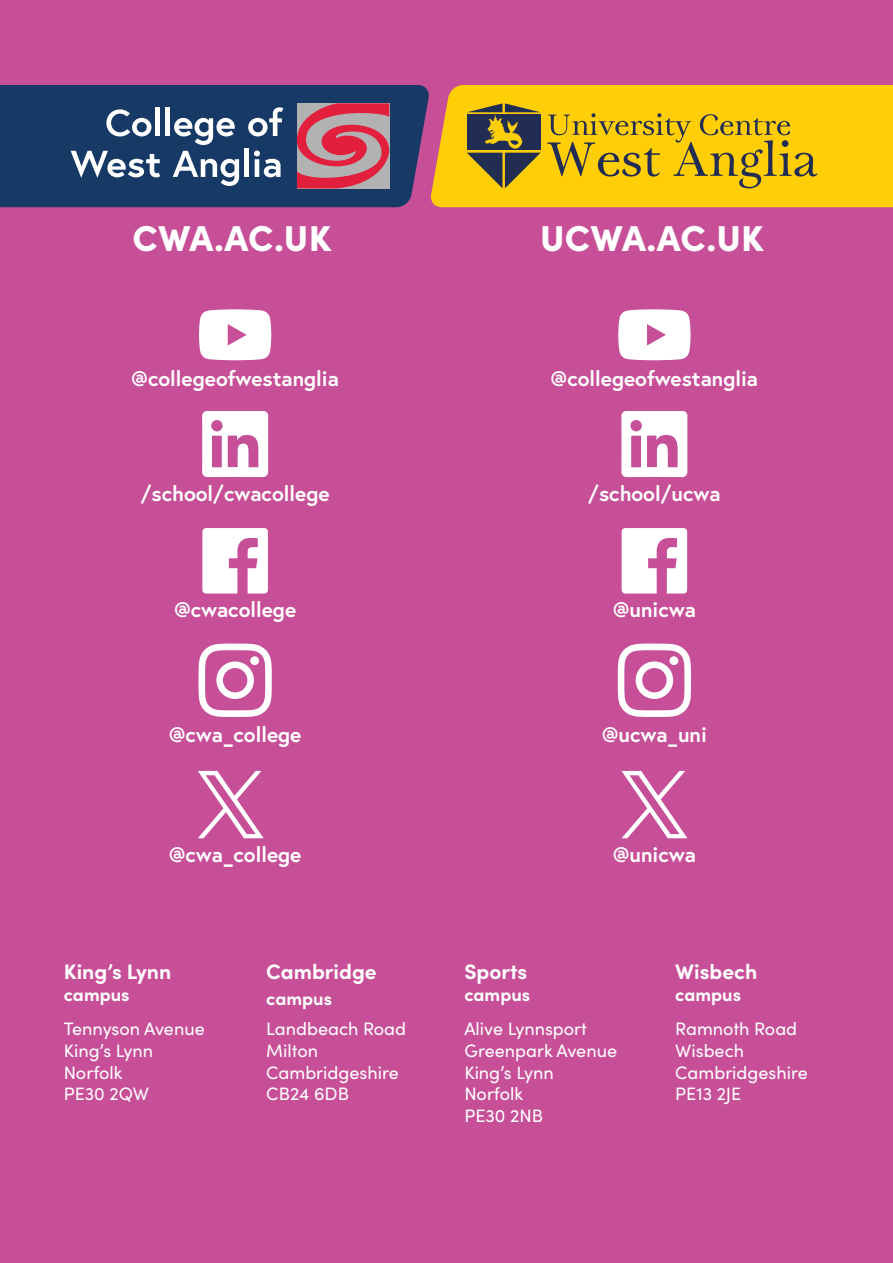
<style>
.page{position:relative;width:893px;height:1263px;background:#c74f98}
.page>*{position:absolute;margin:0;border:0;box-sizing:border-box;transform-origin:0 0}
.t1{font:900 36px "Sofia Pro";letter-spacing:.01em;color:#fff}
.t2{font:700 21px "Europa";color:#fff}
.t3{font:700 21px "Sofia Pro";color:#fff}
.t4{font:18px "Sofia Pro";color:#fff}
.t5{font:700 18px "Sofia Pro";color:#fff}
</style>
<div class="page">
<div style="left:0;top:85px;width:429px;height:122px;background:#163a65"></div>
<div style="left:431px;top:85px;width:462px;height:122px;background:#ffce07"></div>
<svg style="left:547px;top:113px;width:271px;height:75px;background:#d9b213"></svg>
<svg style="left:467px;top:103px;width:74px;height:85px;background:#7c6e34"></svg>
<svg style="left:297px;top:103px;width:92px;height:85px;background:#c96a79"></svg>
<svg style="left:106px;top:109px;width:45px;height:27px"></svg>
<div style="left:155px;top:108px;width:5px;height:28px;background:#fff"></div>
<hr style="left:166px;top:108px;width:4px;height:28px;background:#fff">
<svg style="left:174px;top:118px;width:61px;height:27px;background:#7b8fa8"></svg>
<svg style="left:248px;top:107px;width:35px;height:29px"></svg>
<svg style="left:71px;top:151px;width:89px;height:27px;background:#6e859f"></svg>
<svg style="left:173px;top:151px;width:66px;height:35px;background:#627a97"></svg>
<div style="left:244px;top:149px;width:5px;height:28px;background:#fff"></div>
<svg style="left:254px;top:151px;width:27px;height:26px"></svg>
<svg style="left:199px;top:644px;width:73px;height:73px"></svg>
<div style="left:250px;top:656px;width:9px;height:9px;background:#fff;border-radius:50%"></div>
<svg style="left:202px;top:528px;width:66px;height:65px"></svg>
<svg style="left:202px;top:411px;width:66px;height:66px"></svg>
<div style="left:211px;top:420px;width:12px;height:11px;background:#c74f98;border-radius:50%"></div>
<svg style="left:199px;top:309px;width:72px;height:51px;background:#f8eaf3"></svg>
<svg style="left:618px;top:644px;width:73px;height:73px"></svg>
<div style="left:669px;top:656px;width:9px;height:9px;background:#fff;border-radius:50%"></div>
<svg style="left:622px;top:528px;width:65px;height:65px"></svg>
<svg style="left:621px;top:411px;width:66px;height:66px"></svg>
<div style="left:630px;top:420px;width:12px;height:11px;background:#c74f98;border-radius:50%"></div>
<svg style="left:618px;top:309px;width:72px;height:51px;background:#f8eaf3"></svg>
<svg style="left:621px;top:771px;width:66px;height:67px"></svg>
<svg style="left:198px;top:771px;width:66px;height:67px"></svg>
<p class="t1" style="left:133px;top:210px;width:201px">CWA.AC.UK</p>
<p class="t1" style="left:540px;top:210px;width:225px">UCWA.AC.UK</p>
<p class="t2" style="left:131px;top:364px;width:209px">@collegeofwestanglia</p>
<p class="t2" style="left:551px;top:364px;width:209px">@collegeofwestanglia</p>
<p class="t2" style="left:141px;top:479px;width:190px">/school/cwacollege</p>
<p class="t2" style="left:588px;top:479px;width:134px">/school/ucwa</p>
<p class="t2" style="left:174px;top:595px;width:124px">@cwacollege</p>
<p class="t2" style="left:613px;top:595px;width:85px">@unicwa</p>
<p class="t2" style="left:169px;top:720px;width:134px">@cwa_college</p>
<p class="t2" style="left:602px;top:720px;width:107px">@ucwa_uni</p>
<p class="t2" style="left:169px;top:840px;width:134px">@cwa_college</p>
<p class="t2" style="left:613px;top:840px;width:85px">@unicwa</p>
<p class="t3" style="left:64px;top:956px;width:109px">King’s Lynn</p>
<p class="t5" style="left:64px;top:981px;width:67px">campus</p>
<p class="t4" style="left:64px;top:1016px;width:143px">Tennyson Avenue</p>
<p class="t4" style="left:64px;top:1037px;width:91px">King’s Lynn</p>
<p class="t4" style="left:64px;top:1059px;width:60px">Norfolk</p>
<p class="t4" style="left:64px;top:1081px;width:87px">PE30 2QW</p>
<p class="t3" style="left:266px;top:956px;width:112px">Cambridge</p>
<p class="t5" style="left:266px;top:985px;width:67px">campus</p>
<p class="t4" style="left:266px;top:1016px;width:141px">Landbeach Road</p>
<p class="t4" style="left:266px;top:1037px;width:53px">Milton</p>
<p class="t4" style="left:266px;top:1059px;width:134px">Cambridgeshire</p>
<p class="t4" style="left:266px;top:1081px;width:84px">CB24 6DB</p>
<p class="t3" style="left:464px;top:956px;width:64px">Sports</p>
<p class="t5" style="left:464px;top:981px;width:67px">campus</p>
<p class="t4" style="left:464px;top:1016px;width:124px">Alive Lynnsport</p>
<p class="t4" style="left:464px;top:1037px;width:154px">Greenpark Avenue</p>
<p class="t4" style="left:464px;top:1059px;width:91px">King’s Lynn</p>
<p class="t4" style="left:464px;top:1081px;width:60px">Norfolk</p>
<p class="t4" style="left:464px;top:1102px;width:80px">PE30 2NB</p>
<p class="t3" style="left:675px;top:956px;width:84px">Wisbech</p>
<p class="t5" style="left:675px;top:981px;width:67px">campus</p>
<p class="t4" style="left:675px;top:1016px;width:123px">Ramnoth Road</p>
<p class="t4" style="left:675px;top:1037px;width:70px">Wisbech</p>
<p class="t4" style="left:675px;top:1059px;width:134px">Cambridgeshire</p>
<p class="t4" style="left:675px;top:1081px;width:68px">PE13 2JE</p>
</div>
